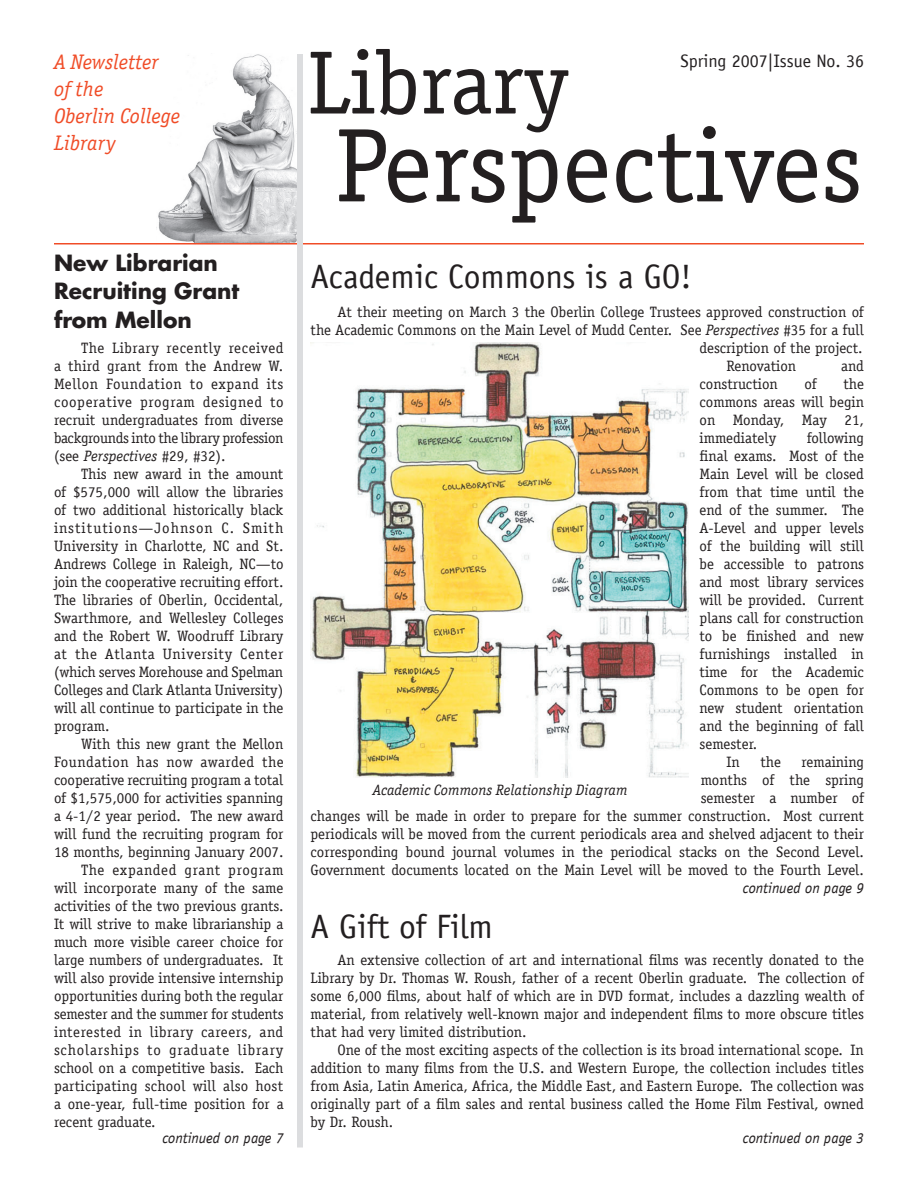
<style>
.page{position:relative;width:918px;height:1188px;background:#fff}
.page>*{position:absolute;margin:0;border:0;box-sizing:border-box;transform-origin:0 0}
.t1{font:105px "Officina Serif";color:#231f20}
.t2{font:90px "Officina Serif";color:#231f20}
.t3{font:33.75px "Officina Sans";color:#231f20}
.t4{font:700 21.75px/28.5px "Futura Std";color:#231f20}
.t5{font:italic 21px/27px "Officina Serif Book E";color:#f04c27}
.t6{font:18px "Officina Sans";color:#231f20}
.t7{font:15px/18px "Officina Serif";color:#231f20;text-align:justify}
.t8{font:15px "Officina Serif";letter-spacing:.035em;color:#231f20}
.t9{font:italic 15px "Officina Sans";color:#231f20}
.t10{font:italic 15px "Officina Serif Book E";color:#231f20}
.t11{font:15px "Officina Serif";letter-spacing:.02em;color:#231f20}
.t12{font:15px "Officina Serif";letter-spacing:.055em;color:#231f20}
.t13{font:15px "Officina Serif";letter-spacing:.045em;color:#231f20}
.s1{font-family:"Officina Serif Book E";font-style:italic}
</style>
<div class="page">
<img style="left:157px;top:54px;width:140px;height:191px">
<hr style="left:54px;top:243px;width:810px;height:1px;background:#f04c27">
<div style="left:297px;top:54px;width:6px;height:1094px;background:#dcdddf"></div>
<img style="left:310px;top:342px;width:379px;height:436px">
<h2 class="t2" style="left:307px;top:30px;width:263px">Library</h2>
<h3 class="t5" style="left:54px;top:49px;width:106px">A Newsletter</h3>
<p class="t6" style="left:681px;top:50px;width:185px">Spring 2007|Issue No. 36</p>
<h3 class="t5" style="left:54px;top:76px;width:128px">of the<br>Oberlin College<br>Library</h3>
<h1 class="t1" style="left:335px;top:104px;width:529px">Perspectives</h1>
<h3 class="t4" style="left:54px;top:248px;width:187px">New Librarian<br>Recruiting Grant from Mellon</h3>
<p class="t7" style="left:54px;top:339px;width:231px;text-indent:27px">The Library recently received a third grant from the Andrew W.<br>Mellon Foundation to expand its cooperative program designed to recruit undergraduates from diverse backgrounds into the library profession (see <span class="s1">Perspectives</span> #29, #32).</p>
<p class="t7" style="left:54px;top:465px;width:231px;text-indent:27px">This new award in the amount of $575,000 will allow the libraries of two additional historically black institutions—Johnson C. Smith University in Charlotte, NC and St.<br>Andrews College in Raleigh, NC—to join the cooperative recruiting effort.<br>The libraries of Oberlin, Occidental, Swarthmore, and Wellesley Colleges and the Robert W. Woodruff Library at the Atlanta University Center (which serves Morehouse and Spelman Colleges and Clark Atlanta University) will all continue to participate in the program.</p>
<p class="t7" style="left:81px;top:735px;width:204px">With this new grant the Mellon</p>
<p class="t8" style="left:54px;top:753px;width:231px">Foundation has now awarded the</p>
<p class="t7" style="left:54px;top:771px;width:231px">cooperative recruiting program a total</p>
<p class="t7" style="left:54px;top:789px;width:231px">of $1,575,000 for activities spanning</p>
<p class="t7" style="left:54px;top:807px;width:231px">a 4-1/2 year period. The new award</p>
<p class="t7" style="left:54px;top:825px;width:231px">will fund the recruiting program for</p>
<p class="t7" style="left:54px;top:843px;width:231px">18 months, beginning January 2007.</p>
<p class="t13" style="left:81px;top:861px;width:204px">The expanded grant program</p>
<p class="t7" style="left:54px;top:879px;width:231px">will incorporate many of the same</p>
<p class="t7" style="left:54px;top:897px;width:231px">activities of the two previous grants.</p>
<p class="t7" style="left:54px;top:915px;width:231px">It will strive to make librarianship a</p>
<p class="t7" style="left:54px;top:933px;width:231px">much more visible career choice for</p>
<p class="t7" style="left:54px;top:951px;width:231px">large numbers of undergraduates. It</p>
<p class="t7" style="left:54px;top:969px;width:231px">will also provide intensive internship</p>
<p class="t7" style="left:54px;top:987px;width:231px">opportunities during both the regular</p>
<p class="t7" style="left:54px;top:1005px;width:231px">semester and the summer for students</p>
<p class="t8" style="left:54px;top:1023px;width:231px">interested in library careers, and</p>
<p class="t12" style="left:54px;top:1041px;width:231px">scholarships to graduate library</p>
<p class="t7" style="left:54px;top:1059px;width:231px">school on a competitive basis. Each</p>
<p class="t11" style="left:54px;top:1077px;width:231px">participating school will also host</p>
<p class="t7" style="left:54px;top:1095px;width:231px">a one-year, full-time position for a</p>
<p class="t7" style="left:54px;top:1113px;width:103px">recent graduate.</p>
<p class="t9" style="left:162px;top:1129px;width:123px">continued on page 7</p>
<h3 class="t3" style="left:310px;top:257px;width:383px">Academic Commons is a GO!</h3>
<p class="t7" style="left:338px;top:303px;width:528px">At their meeting on March 3 the Oberlin College Trustees approved construction of</p>
<p class="t7" style="left:310px;top:321px;width:555px">the Academic Commons on the Main Level of Mudd Center. See <span class="s1">Perspectives</span> #35 for a full</p>
<p class="t7" style="left:700px;top:339px;width:165px">description of the project.</p>
<p class="t7" style="left:727px;top:357px;width:71px">Renovation</p>
<p class="t7" style="left:841px;top:357px;width:24px">and</p>
<p class="t7" style="left:700px;top:375px;width:80px">construction</p>
<p class="t7" style="left:805px;top:375px;width:14px">of</p>
<p class="t7" style="left:700px;top:375px;width:166px;text-indent:144px">the commons areas will begin on Monday, May 21, immediately</p>
<p class="t7" style="left:807px;top:429px;width:59px">following</p>
<p class="t7" style="left:700px;top:447px;width:166px">final exams. Most of the</p>
<p class="t7" style="left:700px;top:465px;width:166px">Main Level will be closed</p>
<p class="t7" style="left:700px;top:483px;width:166px">from that time until the</p>
<p class="t7" style="left:700px;top:501px;width:166px">end of the summer. The</p>
<p class="t7" style="left:700px;top:519px;width:166px">A-Level and upper levels</p>
<p class="t7" style="left:700px;top:537px;width:166px">of the building will still</p>
<p class="t7" style="left:700px;top:555px;width:166px">be accessible to patrons</p>
<p class="t7" style="left:700px;top:573px;width:166px">and most library services</p>
<p class="t7" style="left:700px;top:591px;width:166px">will be provided. Current</p>
<p class="t7" style="left:700px;top:609px;width:166px">plans call for construction</p>
<p class="t7" style="left:700px;top:627px;width:166px">to be finished and new</p>
<p class="t7" style="left:700px;top:645px;width:166px">furnishings installed in</p>
<p class="t7" style="left:700px;top:663px;width:166px">time for the Academic</p>
<p class="t7" style="left:700px;top:681px;width:166px">Commons to be open for</p>
<p class="t7" style="left:700px;top:699px;width:166px">new student orientation</p>
<p class="t7" style="left:700px;top:717px;width:166px">and the beginning of fall</p>
<p class="t7" style="left:700px;top:735px;width:59px">semester.</p>
<p class="t7" style="left:727px;top:753px;width:15px">In</p>
<p class="t7" style="left:760px;top:753px;width:22px">the</p>
<p class="t7" style="left:310px;top:753px;width:555px;text-align:right">remaining<br>months of the spring<br>semester a number of<br>changes will be made in order to prepare for the summer construction. Most current periodicals will be moved from the current periodicals area and shelved adjacent to their corresponding bound journal volumes in the periodical stacks on the Second Level.<br>Government documents located on the Main Level will be moved to the Fourth Level.</p>
<p class="t9" style="left:743px;top:879px;width:123px">continued on page 9</p>
<p class="t10" style="left:373px;top:782px;width:256px">Academic Commons Relationship Diagram</p>
<h3 class="t3" style="left:310px;top:907px;width:184px">A Gift of Film</h3>
<p class="t7" style="left:310px;top:951px;width:555px;text-indent:27px">An extensive collection of art and international films was recently donated to the Library by Dr. Thomas W. Roush, father of a recent Oberlin graduate. The collection of some 6,000 films, about half of which are in DVD format, includes a dazzling wealth of material, from relatively well-known major and independent films to more obscure titles that had very limited distribution.</p>
<p class="t7" style="left:310px;top:1041px;width:555px;text-indent:27px">One of the most exciting aspects of the collection is its broad international scope. In addition to many films from the U.S. and Western Europe, the collection includes titles from Asia, Latin America, Africa, the Middle East, and Eastern Europe. The collection was originally part of a film sales and rental business called the Home Film Festival, owned by Dr. Roush.</p>
<p class="t9" style="left:743px;top:1130px;width:123px">continued on page 3</p>
</div>
